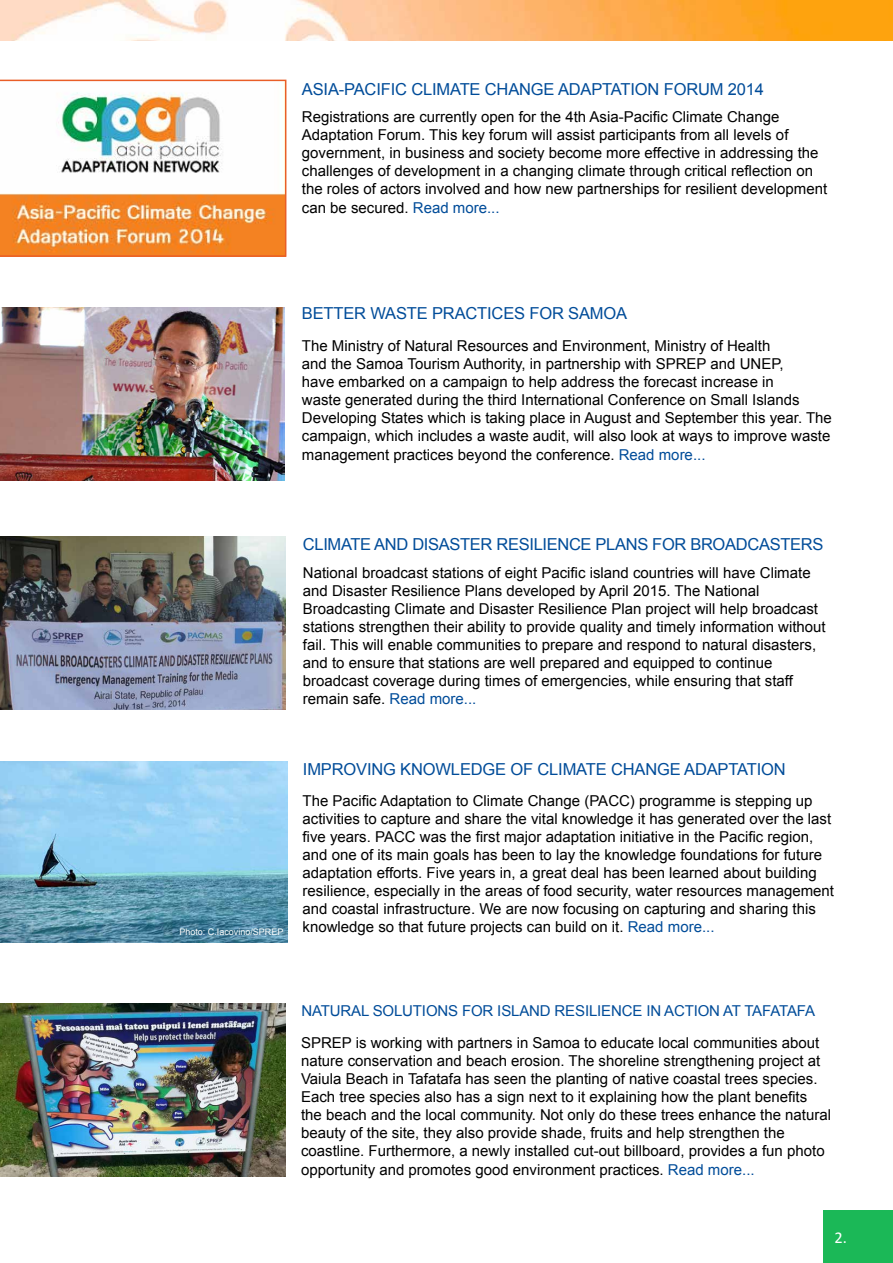
<style>
.page{position:relative;width:893px;height:1263px;background:#fff}
.page>*{position:absolute;margin:0;border:0;box-sizing:border-box;transform-origin:0 0}
.t1{font:16.5px "Arial";letter-spacing:-.01em;color:#004c99}
.t2{font:16.5px "Calibri";color:#fff}
.t3{font:15px/18.1px "Arial";color:#000}
.t4{font:15px "Arial";letter-spacing:-.065em;color:#004c99}
.t5{font:9px "Arial";color:#fff}
.s1{color:#004c99}
</style>
<div class="page">
<img style="left:0;top:307px;width:285px;height:173px">
<img style="left:0;top:761px;width:287px;height:182px">
<img style="left:0;top:536px;width:286px;height:173px">
<svg style="left:0;top:80px;width:286px;height:177px"></svg>
<img style="left:0;top:0;width:893px;height:40px">
<img style="left:0;top:1003px;width:286px;height:173px">
<div style="left:823px;top:1210px;width:70px;height:53px;background:#1bb857"></div>
<p class="t1" style="left:302px;top:78px;width:132px">Asia-Paci fic Climate</p>
<p class="t1" style="left:485px;top:78px;width:24px">Change</p>
<p class="t1" style="left:558px;top:78px;width:22px">Adaptation</p>
<p class="t1" style="left:664px;top:78px;width:13px">Forum</p>
<p class="t1" style="left:728px;top:78px;width:38px">2014</p>
<p class="t3" style="left:302px;top:108px;width:527px">Registrations are currently open for the 4th Asia-Pacific Climate Change Adaptation Forum. This key forum will assist participants from all levels of government, in business and society become more effective in addressing the challenges of development in a changing climate through critical reflection on the roles of actors involved and how new partnerships for resilient development can be secured. <span class="s1">Read more...</span></p>
<p class="t1" style="left:302px;top:303px;width:23px">Better</p>
<p class="t1" style="left:370px;top:303px;width:13px">waste</p>
<p class="t1" style="left:432px;top:303px;width:12px">practices</p>
<p class="t1" style="left:529px;top:303px;width:63px">FOR Samoa</p>
<p class="t3" style="left:302px;top:337px;width:532px">The Ministry of Natural Resources and Environment, Ministry of Health<br>and the Samoa Tourism Authority, in partnership with SPREP and UNEP,<br>have embarked on a campaign to help address the forecast increase in<br>waste generated during the third International Conference on Small Islands Developing States which is taking place in August and September this year. The campaign, which includes a waste audit, will also look at ways to improve waste management practices beyond the conference. <span class="s1">Read more...</span></p>
<p class="t1" style="left:303px;top:534px;width:22px">Climate</p>
<p class="t1" style="left:374px;top:534px;width:13px">and</p>
<p class="t1" style="left:412px;top:534px;width:23px">Disaster</p>
<p class="t1" style="left:496px;top:534px;width:22px">Resilience</p>
<p class="t1" style="left:596px;top:534px;width:22px">Plans</p>
<p class="t1" style="left:652px;top:534px;width:51px">for broadcasters</p>
<p class="t3" style="left:303px;top:564px;width:524px">National broadcast stations of eight Pacific island countries will have Climate and Disaster Resilience Plans developed by April 2015. The National Broadcasting Climate and Disaster Resilience Plan project will help broadcast stations strengthen their ability to provide quality and timely information without fail. This will enable communities to prepare and respond to natural disasters, and to ensure that stations are well prepared and equipped to continue broadcast coverage during times of emergencies, while ensuring that staff remain safe. <span class="s1">Read more...</span></p>
<p class="t5" style="left:179px;top:926px;width:106px">Photo: C.Iacovino/SPREP</p>
<p class="t1" style="left:303px;top:759px;width:110px">IMPROVING knowledge</p>
<p class="t1" style="left:510px;top:759px;width:38px">OF climate</p>
<p class="t1" style="left:611px;top:759px;width:13px">change</p>
<p class="t1" style="left:684px;top:759px;width:12px">adaptation</p>
<p class="t3" style="left:303px;top:792px;width:533px">The Pacific Adaptation to Climate Change (PACC) programme is stepping up activities to capture and share the vital knowledge it has generated over the last five years. PACC was the first major adaptation initiative in the Pacific region, and one of its main goals has been to lay the knowledge foundations for future adaptation efforts. Five years in, a great deal has been learned about building resilience, especially in the areas of food security, water resources management and coastal infrastructure. We are now focusing on capturing and sharing this knowledge so that future projects can build on it. <span class="s1">Read more...</span></p>
<p class="t4" style="left:301px;top:1000px;width:22px">Natural</p>
<p class="t4" style="left:373px;top:1000px;width:11px">solutions</p>
<p class="t4" style="left:462px;top:1000px;width:45px">for island</p>
<p class="t4" style="left:555px;top:1000px;width:10px">resilience</p>
<p class="t4" style="left:646px;top:1000px;width:28px">in action</p>
<p class="t4" style="left:723px;top:1000px;width:92px">at Ta fata fa</p>
<p class="t3" style="left:301px;top:1034px;width:532px">SPREP is working with partners in Samoa to educate local communities about nature conservation and beach erosion. The shoreline strengthening project at Vaiula Beach in Tafatafa has seen the planting of native coastal trees species.<br>Each tree species also has a sign next to it explaining how the plant benefits the beach and the local community. Not only do these trees enhance the natural beauty of the site, they also provide shade, fruits and help strengthen the coastline. Furthermore, a newly installed cut-out billboard, provides a fun photo opportunity and promotes good environment practices. <span class="s1">Read more...</span></p>
<p class="t2" style="left:834px;top:1227px;width:14px">2.</p>
</div>
